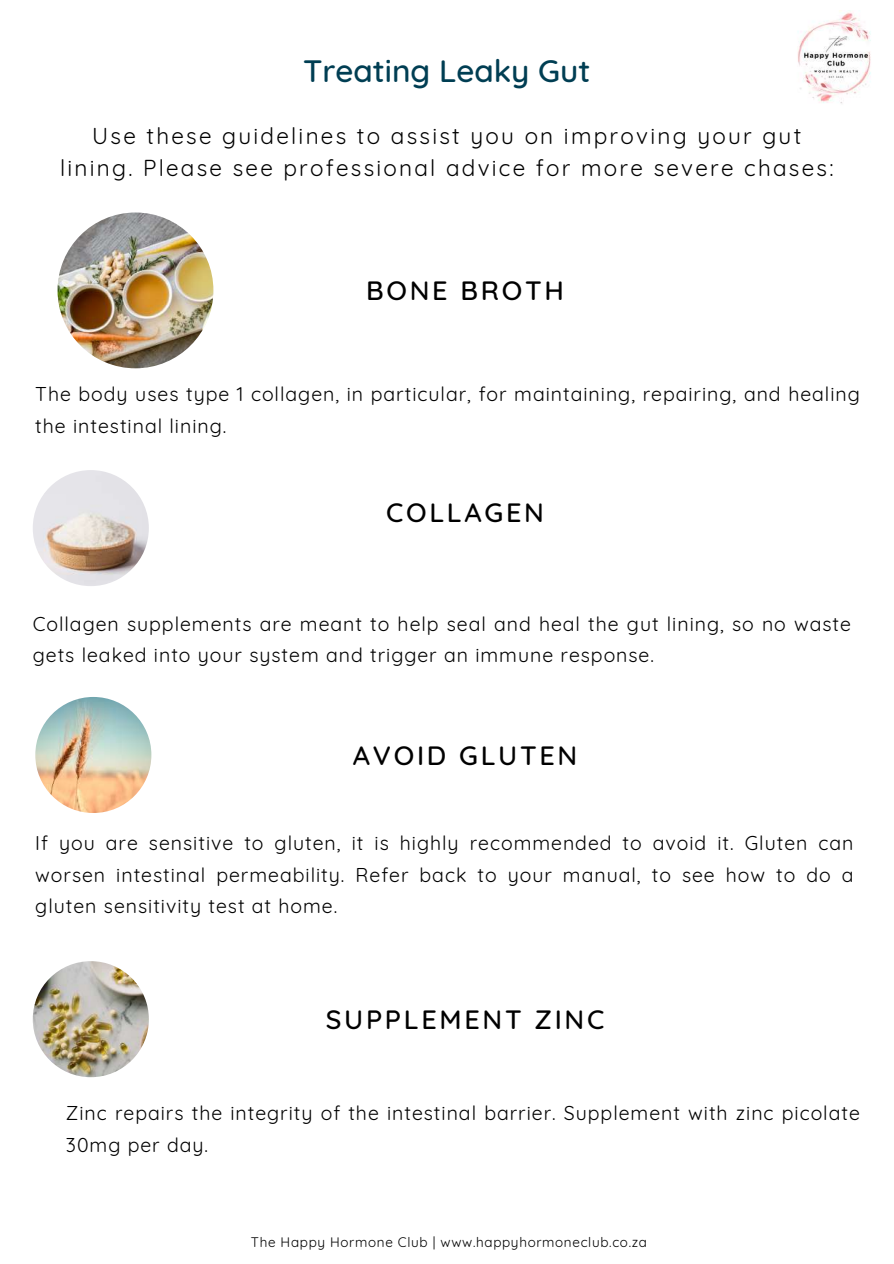
<style>
.page{position:relative;width:894px;height:1264px;background:#fff}
.page>*{position:absolute;margin:0;border:0;box-sizing:border-box;transform-origin:0 0}
.t1{font:500 31.5px "Quicksand";color:#003e53}
.t2{font:500 27px "Quicksand";letter-spacing:.1em;color:#000}
.t3{font:22.5px/31.5px "Quicksand";letter-spacing:.1em;color:#000;text-align:center}
.t4{font:19.5px/31.5px "Quicksand";letter-spacing:.05em;color:#000}
.t5{font:13.5px "Quicksand";letter-spacing:.05em;color:#000}
</style>
<div class="page">
<img style="left:57px;top:212px;width:156px;height:156px;border-radius:50%">
<img style="left:35px;top:697px;width:116px;height:116px;border-radius:50%">
<img style="left:33px;top:961px;width:116px;height:116px;border-radius:50%">
<img style="left:33px;top:470px;width:116px;height:116px;border-radius:50%">
<img style="left:798px;top:10px;width:73px;height:94px">
<h1 class="t1" style="left:303px;top:50px;width:289px">Treating Leaky Gut</h1>
<p class="t3" style="left:60px;top:120px;width:774px">Use these guidelines to assist you on improving your gut lining. Please see professional advice for more severe chases:</p>
<h2 class="t2" style="left:366px;top:273px;width:199px">BONE BROTH</h2>
<p class="t4" style="left:35px;top:378px;width:825px">The body uses type 1 collagen, in particular, for maintaining, repairing, and healing the intestinal lining.</p>
<h2 class="t2" style="left:386px;top:495px;width:159px">COLLAGEN</h2>
<p class="t4" style="left:33px;top:608px;width:819px">Collagen supplements are meant to help seal and heal the gut lining, so no waste gets leaked into your system and trigger an immune response.</p>
<h2 class="t2" style="left:353px;top:737px;width:226px">AVOID GLUTEN</h2>
<p class="t4" style="left:35px;top:827px;width:819px;text-align:justify">If you are sensitive to gluten, it is highly recommended to avoid it. Gluten can worsen intestinal permeability. Refer back to your manual, to see how to do a gluten sensitivity test at home.</p>
<h2 class="t2" style="left:326px;top:1001px;width:280px">SUPPLEMENT ZINC</h2>
<p class="t4" style="left:66px;top:1097px;width:795px">Zinc repairs the integrity of the intestinal barrier. Supplement with zinc picolate<br>30mg per day.</p>
<p class="t5" style="left:251px;top:1233px;width:397px">The Happy Hormone Club | www.happyhormoneclub.co.za</p>
</div>
